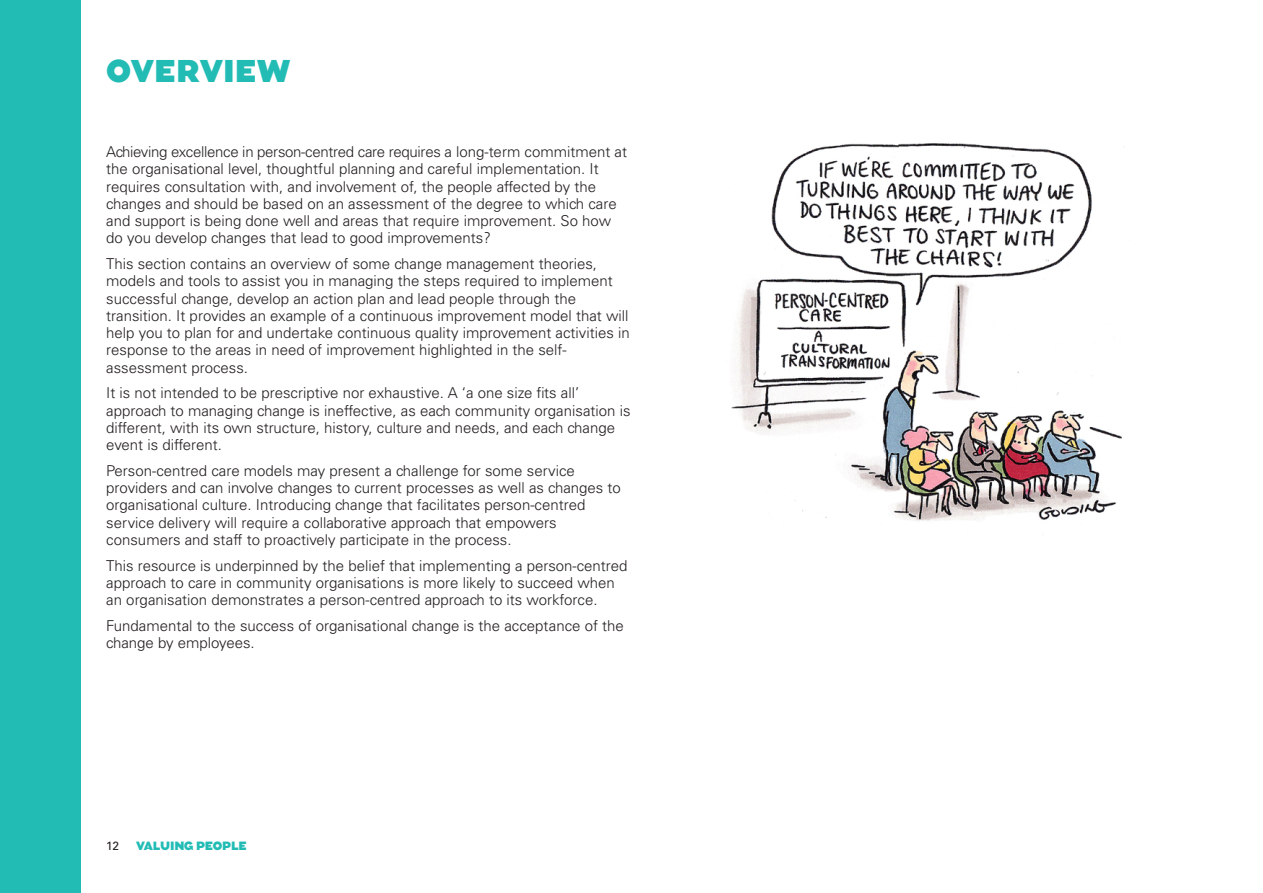
<style>
.page{position:relative;width:1263px;height:893px;background:#fff}
.page>*{position:absolute;margin:0;border:0;box-sizing:border-box;transform-origin:0 0}
.Heading_Aug_21pt_Gre{font:900 31.5px "Augustus";color:#22bcb5}
.Body_Copy_Uni_10pt{font:300 15px/17.2px "Univers LT Std";color:#231f20}
.t1{font:900 12px "Augustus";letter-spacing:-.02em;color:#22bcb5}
.t2{font:12px "Univers LT Std";color:#231f20}
</style>
<div class="page">
<img style="left:731px;top:143px;width:391px;height:378px">
<div style="left:0;top:0;width:81px;height:893px;background:#22bcb5"></div>
<p class="Heading_Aug_21pt_Gre" style="left:106px;top:53px;width:185px">OVERVIEW</p>
<p class="Body_Copy_Uni_10pt" style="left:106px;top:143px;width:522px">Achieving excellence in person-centred care requires a long-term commitment at the organisational level, thoughtful planning and careful implementation. It requires consultation with, and involvement of, the people affected by the changes and should be based on an assessment of the degree to which care and support is being done well and areas that require improvement. So how do you develop changes that lead to good improvements?</p>
<p class="Body_Copy_Uni_10pt" style="left:106px;top:255px;width:525px">This section contains an overview of some change management theories, models and tools to assist you in managing the steps required to implement successful change, develop an action plan and lead people through the transition. It provides an example of a continuous improvement model that will help you to plan for and undertake continuous quality improvement activities in response to the areas in need of improvement highlighted in the self&shy;assessment process.</p>
<p class="Body_Copy_Uni_10pt" style="left:106px;top:384px;width:526px">It is not intended to be prescriptive nor exhaustive. A ‘a one size fits all’ approach to managing change is ineffective, as each community organisation is different, with its own structure, history, culture and needs, and each change event is different.</p>
<p class="Body_Copy_Uni_10pt" style="left:106px;top:462px;width:516px">Person-centred care models may present a challenge for some service providers and can involve changes to current processes as well as changes to organisational culture. Introducing change that facilitates person-centred service delivery will require a collaborative approach that empowers consumers and staff to proactively participate in the process.</p>
<p class="Body_Copy_Uni_10pt" style="left:106px;top:557px;width:523px">This resource is underpinned by the belief that implementing a person-centred approach to care in community organisations is more likely to succeed when an organisation demonstrates a person-centred approach to its workforce.</p>
<p class="Body_Copy_Uni_10pt" style="left:106px;top:617px;width:519px">Fundamental to the success of organisational change is the acceptance of the change by employees.</p>
<p class="t2" style="left:106px;top:839px;width:14px">12</p>
<p class="t1" style="left:136px;top:839px;width:112px">VALUING PEOPLE</p>
</div>
